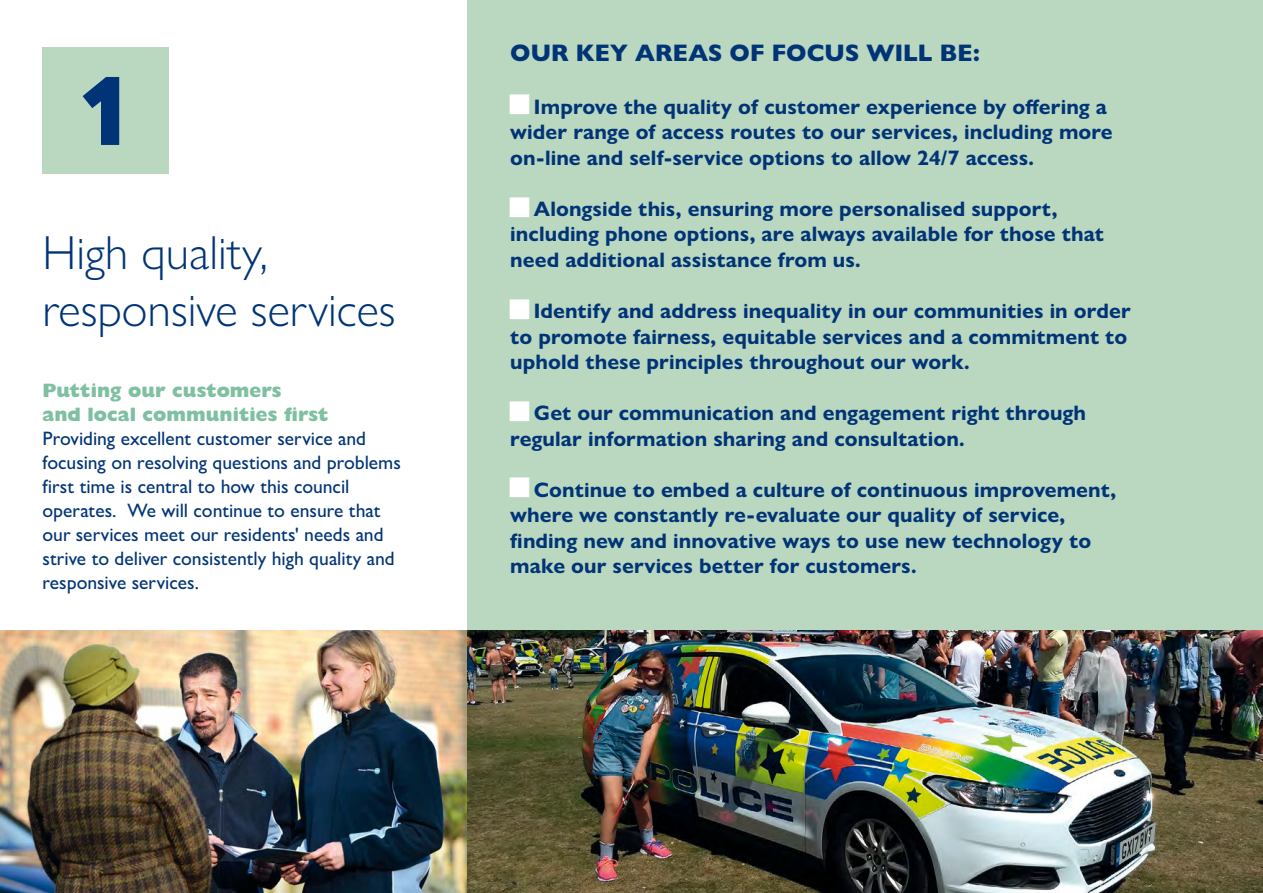
<style>
.page{position:relative;width:1263px;height:893px;background:#fff}
.page>*{position:absolute;margin:0;border:0;box-sizing:border-box;transform-origin:0 0}
.t1{font:800 98.4px "Gill Sans Nova";color:#003477}
.t2{font:300 48px/57.6px "Gill Sans Nova";color:#003477}
.t3{font:800 24px "Gill Sans Nova";letter-spacing:.005em;color:#003477}
.t4{font:700 21px/25.5px "Gill Sans Nova";letter-spacing:.005em;color:#003477}
.t5{font:500 19.5px/24px "Gill Sans Nova";color:#003477}
.t6{font:800 19.5px/24px "Gill Sans Nova";color:#7fc0a2}
</style>
<div class="page">
<div style="left:468px;top:0;width:795px;height:893px;background:#bad7bf"></div>
<div style="left:43px;top:47px;width:126px;height:126px;background:#bad7bf"></div>
<img style="left:0;top:630px;width:1263px;height:263px">
<h1 class="t1" style="left:76px;top:50px;width:60px">1</h1>
<h2 class="t2" style="left:43px;top:223px;width:355px">High quality, responsive services</h2>
<p class="t6" style="left:43px;top:378px;width:287px">Putting our customers<br>and local communities first</p>
<p class="t5" style="left:43px;top:426px;width:360px">Providing excellent customer service and focusing on resolving questions and problems first time is central to how this council operates. We will continue to ensure that our services meet our residents' needs and strive to deliver consistently high quality and responsive services.</p>
<p class="t3" style="left:510px;top:37px;width:471px">OUR KEY AREAS OF FOCUS WILL BE:</p>
<p class="t4" style="left:510px;top:94px;width:604px;text-indent:24px">Improve the quality of customer experience by offering a wider range of access routes to our services, including more on-line and self-service options to allow 24/7 access.</p>
<p class="t4" style="left:510px;top:196px;width:595px;text-indent:24px">Alongside this, ensuring more personalised support, including phone options, are always available for those that need additional assistance from us.</p>
<p class="t4" style="left:510px;top:298px;width:622px;text-indent:23px">Identify and address inequality in our communities in order to promote fairness, equitable services and a commitment to uphold these principles throughout our work.</p>
<p class="t4" style="left:510px;top:400px;width:577px;text-indent:24px">Get our communication and engagement right through regular information sharing and consultation.</p>
<p class="t4" style="left:510px;top:477px;width:608px;text-indent:24px">Continue to embed a culture of continuous improvement, where we constantly re-evaluate our quality of service, finding new and innovative ways to use new technology to make our services better for customers.</p>
</div>
